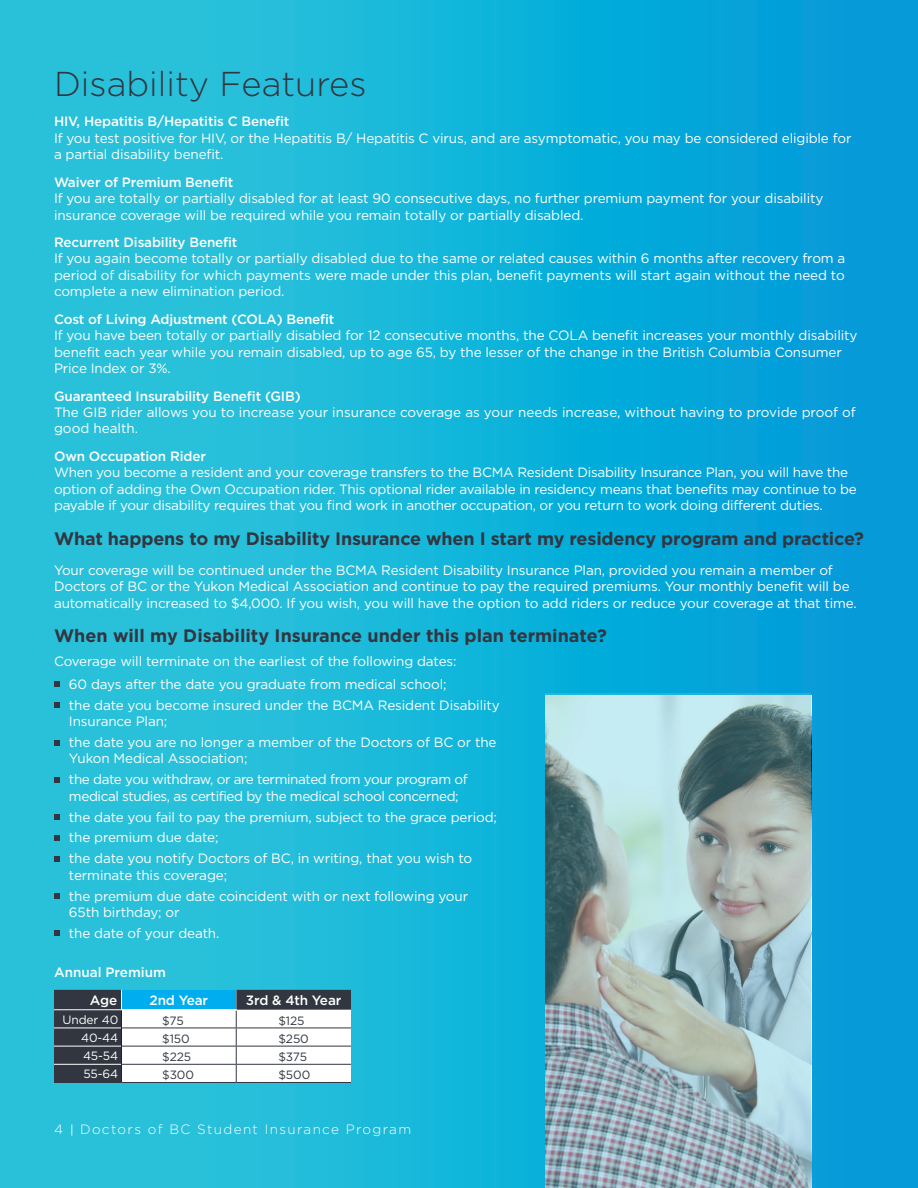
<style>
.page{position:relative;width:918px;height:1188px;background:#fff}
.page>*{position:absolute;margin:0;border:0;box-sizing:border-box;transform-origin:0 0}
.t1{font:300 34.5px "Gotham";color:#323640}
.t2{font:700 18px "Gotham";letter-spacing:-.01em;color:#323640}
.t3{font:13.5px/16.5px "Gotham";letter-spacing:-.01em;color:#fff}
.t4{font:500 13.5px/28.3px "Gotham";letter-spacing:-.01em;color:#fff}
.t5{font:13.5px/16.5px "Gotham";letter-spacing:-.03em;color:#fff}
.t6{font:300 13.5px "Gotham";letter-spacing:.1em;color:#fff}
.t7{font:12px "Gotham";letter-spacing:-.01em;color:#323640}
.t8{font:12px "Gotham";letter-spacing:-.01em;color:#fff}
.s1{font-weight:400;font-size:12px}
</style>
<div class="page">
<div style="left:0;top:0;width:918px;height:1188px;background:linear-gradient(to right,#2fc9da,#009bd9)"></div>
<svg style="left:54px;top:681px;width:6px;height:6px"></svg>
<svg style="left:54px;top:702px;width:6px;height:6px"></svg>
<svg style="left:54px;top:740px;width:6px;height:5px"></svg>
<svg style="left:54px;top:777px;width:6px;height:6px"></svg>
<svg style="left:54px;top:814px;width:6px;height:6px"></svg>
<svg style="left:54px;top:835px;width:6px;height:6px"></svg>
<svg style="left:54px;top:856px;width:6px;height:6px"></svg>
<svg style="left:54px;top:893px;width:6px;height:6px"></svg>
<svg style="left:54px;top:930px;width:6px;height:6px"></svg>
<hr style="left:54px;top:1082px;width:68px;height:1px;background:#323640">
<hr style="left:122px;top:1082px;width:114px;height:1px;background:#323640">
<hr style="left:236px;top:1082px;width:115px;height:1px;background:#323640">
<svg style="left:54px;top:990px;width:297px;height:92px"></svg>
<svg style="left:546px;top:693px;width:265px;height:495px;background:#99b1b5"></svg>
<h1 class="t1" style="left:54px;top:65px;width:314px">Disability Features</h1>
<p class="t4" style="left:54px;top:107px;width:237px">HIV, Hepatitis B/Hepatitis C Benefit</p>
<p class="t3" style="left:54px;top:130px;width:799px">If you test positive for HIV, or the Hepatitis B/ Hepatitis C virus, and are asymptomatic, you may be considered eligible for a partial disability benefit.</p>
<p class="t4" style="left:54px;top:167px;width:181px">Waiver of Premium Benefit</p>
<p class="t3" style="left:54px;top:190px;width:771px">If you are totally or partially disabled for at least 90 consecutive days, no further premium payment for your disability insurance coverage will be required while you remain totally or partially disabled.</p>
<p class="t4" style="left:54px;top:228px;width:185px">Recurrent Disability Benefit</p>
<p class="t3" style="left:54px;top:250px;width:793px;text-align:justify">If you again become totally or partially disabled due to the same or related causes within 6 months after recovery from a period of disability for which payments were made under this plan, benefit payments will start again without the need to complete a new elimination period.</p>
<p class="t4" style="left:54px;top:304px;width:282px">Cost of Living Adjustment (COLA) Benefit</p>
<p class="t3" style="left:54px;top:327px;width:805px">If you have been totally or partially disabled for 12 consecutive months, the COLA benefit increases your monthly disability benefit each year while you remain disabled, up to age 65, by the lesser of the change in the British Columbia Consumer<br>Price Index or 3%.</p>
<p class="t4" style="left:54px;top:381px;width:248px">Guaranteed Insurability Benefit (GIB)</p>
<p class="t3" style="left:54px;top:404px;width:803px">The GIB rider allows you to increase your insurance coverage as your needs increase, without having to provide proof of good health.</p>
<p class="t4" style="left:54px;top:442px;width:153px">Own Occupation Rider</p>
<p class="t3" style="left:54px;top:464px;width:804px">When you become a resident and your coverage transfers to the BCMA Resident Disability Insurance Plan, you will have the option of adding the Own Occupation rider. This optional rider available in residency means that benefits may continue to be payable if your disability requires that you find work in another occupation, or you return to work doing different duties.</p>
<h2 class="t2" style="left:54px;top:528px;width:812px">What happens to my Disability Insurance when I start my residency program and practice?</h2>
<p class="t3" style="left:54px;top:562px;width:804px">Your coverage will be continued under the BCMA Resident Disability Insurance Plan, provided you remain a member of<br>Doctors of BC or the Yukon Medical Association and continue to pay the required premiums. Your monthly benefit will be automatically increased to $4,000. If you wish, you will have the option to add riders or reduce your coverage at that time.</p>
<h2 class="t2" style="left:54px;top:626px;width:554px">When will my Disability Insurance under this plan terminate?</h2>
<p class="t3" style="left:54px;top:649px;width:404px;line-height:23.2px;text-align:center">Coverage will terminate on the earliest of the following dates:<br>60 days after the date you graduate from medical school;</p>
<p class="t3" style="left:69px;top:696px;width:432px">the date you become insured under the BCMA Resident Disability<br>Insurance Plan;</p>
<p class="t3" style="left:69px;top:734px;width:429px">the date you are no longer a member of the Doctors of BC or the<br>Yukon Medical Association;</p>
<p class="t5" style="left:69px;top:771px;width:400px">the date you withdraw, or are terminated from your program of medical studies, as certified by the medical school concerned;</p>
<p class="t3" style="left:69px;top:806px;width:429px;line-height:20.9px">the date you fail to pay the premium, subject to the grace period; the premium due date;<br>the date you notify Doctors of BC, in writing, that you wish to</p>
<p class="t3" style="left:69px;top:864px;width:401px;line-height:20.9px">terminate this coverage;<br>the premium due date coincident with or next following your</p>
<p class="t3" style="left:69px;top:902px;width:152px;line-height:20.9px">65th birthday; or<br>the date of your death.</p>
<p class="t4" style="left:90px;top:958px;width:78px;text-indent:-36px">Annual Premium<br>Age</p>
<p class="t4" style="left:150px;top:986px;width:60px">2nd Year</p>
<p class="t4" style="left:246px;top:986px;width:97px">3rd &amp; 4th Year</p>
<p class="t8" style="left:62px;top:1013px;width:57px">Under 40</p>
<p class="t7" style="left:162px;top:1014px;width:23px">$75</p>
<p class="t7" style="left:278px;top:1014px;width:28px">$125</p>
<p class="t8" style="left:81px;top:1031px;width:39px">40-44</p>
<p class="t7" style="left:162px;top:1032px;width:29px">$150</p>
<p class="t7" style="left:278px;top:1032px;width:32px">$250</p>
<p class="t8" style="left:83px;top:1049px;width:37px">45-54</p>
<p class="t7" style="left:162px;top:1050px;width:30px">$225</p>
<p class="t7" style="left:278px;top:1050px;width:30px">$375</p>
<p class="t8" style="left:83px;top:1068px;width:36px">55-64</p>
<p class="t7" style="left:162px;top:1068px;width:33px">$300</p>
<p class="t7" style="left:278px;top:1068px;width:33px">$500</p>
<p class="t6" style="left:54px;top:1122px;width:358px">4 <span class="s1">|</span> Doctors of BC Student Insurance Program</p>
</div>
